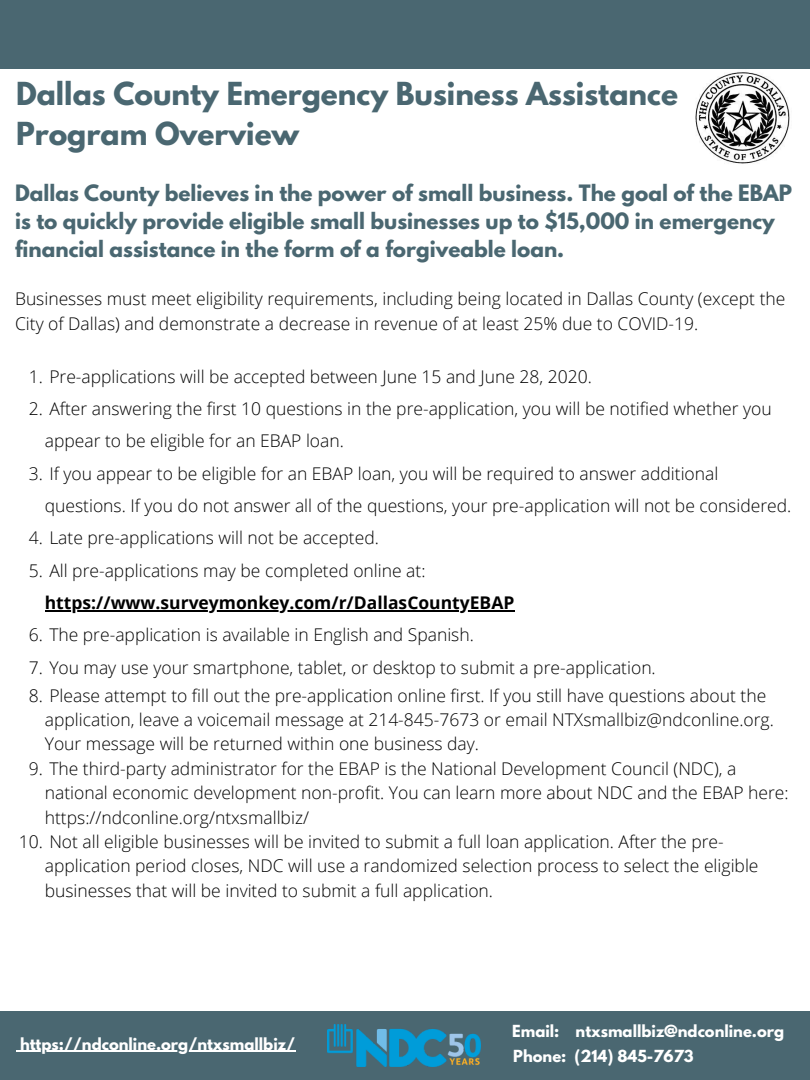
<style>
.page{position:relative;width:810px;height:1080px;background:#fff}
.page>*{position:absolute;margin:0;border:0;box-sizing:border-box;transform-origin:0 0}
.t1{font:700 28.12px/39.4px "League Spartan";color:#4a6771}
.t2{font:700 20px/27.6px "League Spartan";color:#4a6771}
.t3{font:300 17.5px/24.4px "Open Sans";color:#000}
.t4{font:700 17.5px "Open Sans";color:#000}
.t5{font:700 14.75px/24.4px "League Spartan";color:#fff}
</style>
<div class="page">
<div style="left:0;top:0;width:810px;height:69px;background:#4a6771"></div>
<div style="left:0;top:1011px;width:810px;height:69px;background:#4a6771"></div>
<hr style="left:45px;top:610px;width:470px;height:1px;background:#000">
<img style="left:695px;top:72px;width:95px;height:92px">
<img style="left:328px;top:1025px;width:153px;height:42px">
<hr style="left:20px;top:1050px;width:275px;height:2px;background:#fff">
<h1 class="t1" style="left:16px;top:78px;width:663px">Dallas County Emergency Business Assistance<br>Program Overview</h1>
<p class="t2" style="left:15px;top:182px;width:779px">Dallas County believes in the power of small business. The goal of the EBAP is to quickly provide eligible small businesses up to $15,000 in emergency financial assistance in the form of a forgiveable loan.</p>
<p class="t3" style="left:15px;top:286px;width:772px">Businesses must meet eligibility requirements, including being located in Dallas County (except the<br>City of Dallas) and demonstrate a decrease in revenue of at least 25% due to COVID-19.</p>
<p class="t3" style="left:29px;top:364px;width:564px">1. Pre-applications will be accepted between June 15 and June 28, 2020.</p>
<p class="t3" style="left:45px;top:392px;width:729px;line-height:32.4px;text-indent:-16px">2. After answering the first 10 questions in the pre-application, you will be notified whether you appear to be eligible for an EBAP loan.</p>
<p class="t3" style="left:45px;top:457px;width:748px;line-height:32.4px;text-indent:-16px">3. If you appear to be eligible for an EBAP loan, you will be required to answer additional questions. If you do not answer all of the questions, your pre-application will not be considered.</p>
<p class="t3" style="left:29px;top:525px;width:351px">4. Late pre-applications will not be accepted.</p>
<p class="t3" style="left:29px;top:558px;width:398px">5. All pre-applications may be completed online at:</p>
<p class="t4" style="left:45px;top:590px;width:471px">https://www.surveymonkey.com/r/DallasCountyEBAP</p>
<p class="t3" style="left:29px;top:622px;width:446px">6. The pre-application is available in English and Spanish.</p>
<p class="t3" style="left:29px;top:655px;width:628px">7. You may use your smartphone, tablet, or desktop to submit a pre-application.</p>
<p class="t3" style="left:45px;top:683px;width:731px;text-indent:-16px">8. Please attempt to fill out the pre-application online first. If you still have questions about the application, leave a voicemail message at 214-845-7673 or email NTXsmallbiz@ndconline.org.<br>Your message will be returned within one business day.</p>
<p class="t3" style="left:45px;top:756px;width:745px;text-indent:-16px">9. The third-party administrator for the EBAP is the National Development Council (NDC), a national economic development non-profit. You can learn more about NDC and the EBAP here: https://ndconline.org/ntxsmallbiz/</p>
<p class="t3" style="left:45px;top:829px;width:715px;text-indent:-26px">10. Not all eligible businesses will be invited to submit a full loan application. After the pre&shy;application period closes, NDC will use a randomized selection process to select the eligible businesses that will be invited to submit a full application.</p>
<p class="t5" style="left:20px;top:1033px;width:277px">https://ndconline.org/ntxsmallbiz/</p>
<p class="t5" style="left:512px;top:1021px;width:273px">Email: ntxsmallbiz@ndconline.org<br>Phone: (214) 845-7673</p>
</div>
